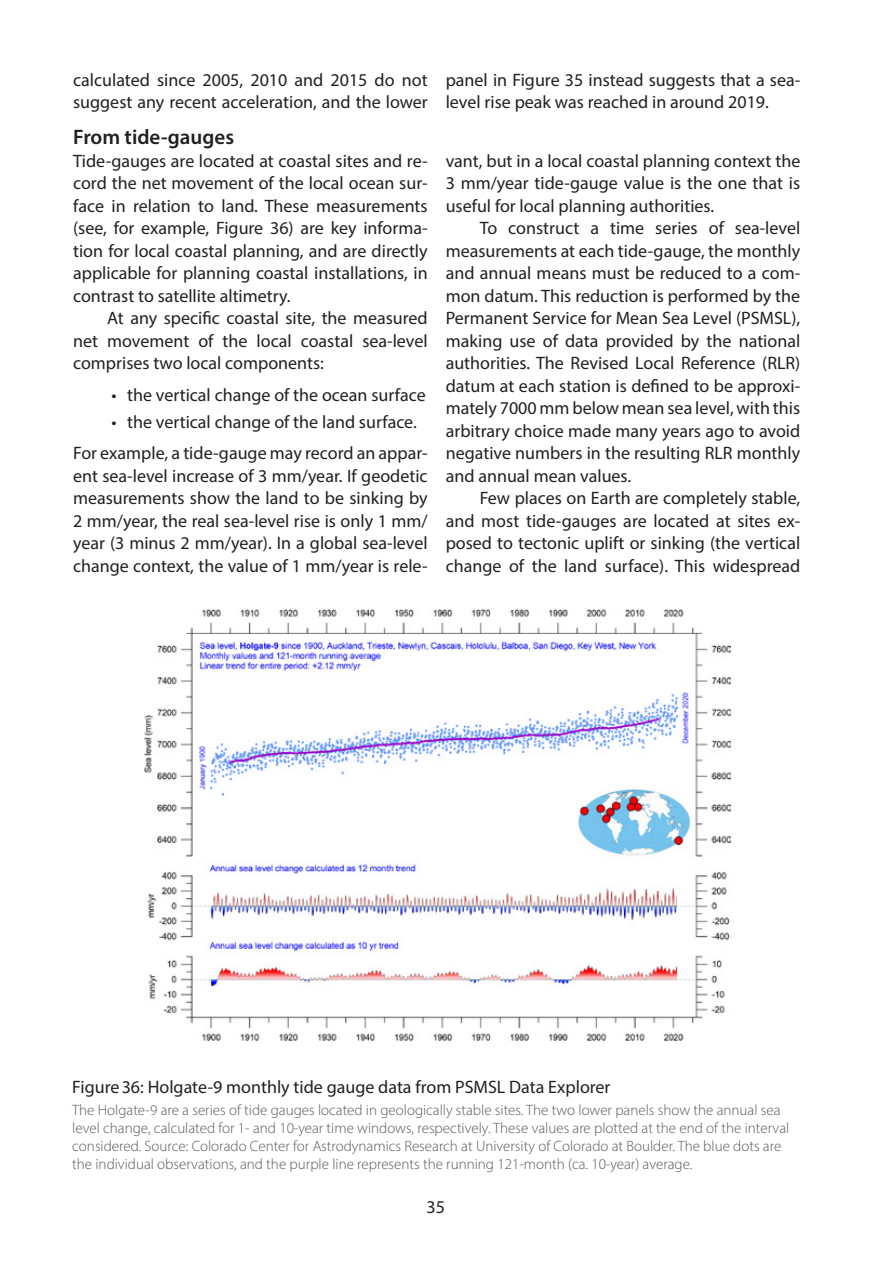
<style>
.page{position:relative;width:893px;height:1263px;background:#fff}
.page>*{position:absolute;margin:0;border:0;box-sizing:border-box;transform-origin:0 0}
.Subsection{font:600 21px "Myriad Pro";color:#231f20}
.Body{font:18px/22.5px "Myriad Pro";color:#231f20;text-align:justify}
.First{font:18px/22.5px "Myriad Pro";color:#231f20;text-align:justify}
.Legend{font:300 15px/18px "Myriad Pro";color:#57585a}
</style>
<div class="page">
<img style="left:144px;top:609px;width:586px;height:432px">
<p class="Body" style="left:73px;top:68px;width:356px">calculated since 2005, 2010 and 2015 do not suggest any recent acceleration, and the lower</p>
<p class="Body" style="left:446px;top:68px;width:356px">panel in Figure 35 instead suggests that a sea&shy;level rise peak was reached in around 2019.</p>
<p class="Subsection" style="left:73px;top:124px;width:162px">From tide-gauges</p>
<p class="First" style="left:73px;top:149px;width:356px">Tide-gauges are located at coastal sites and re&shy;cord the net movement of the local ocean sur&shy;face in relation to land. These measurements (see, for example, Figure 36) are key informa&shy;tion for local coastal planning, and are directly applicable for planning coastal installations, in contrast to satellite altimetry.</p>
<p class="Body" style="left:73px;top:307px;width:356px;text-indent:34px">At any specific coastal site, the measured net movement of the local coastal sea-level comprises two local components:</p>
<p class="Body" style="left:111px;top:383px;width:316px">• the vertical change of the ocean surface</p>
<p class="Body" style="left:111px;top:410px;width:307px">• the vertical change of the land surface.</p>
<p class="First" style="left:73px;top:442px;width:356px">For example, a tide-gauge may record an appar&shy;ent sea-level increase of 3 mm/year. If geodetic measurements show the land to be sinking by 2 mm/year, the real sea-level rise is only 1 mm/ year (3 minus 2 mm/year). In a global sea-level change context, the value of 1 mm/year is rele-</p>
<p class="First" style="left:446px;top:149px;width:356px">vant, but in a local coastal planning context the 3 mm/year tide-gauge value is the one that is useful for local planning authorities.</p>
<p class="Body" style="left:446px;top:217px;width:356px;text-indent:34px">To construct a time series of sea-level measurements at each tide-gauge, the monthly and annual means must be reduced to a com&shy;mon datum. This reduction is performed by the Permanent Service for Mean Sea Level (PSMSL), making use of data provided by the national authorities. The Revised Local Reference (RLR) datum at each station is defined to be approxi&shy;mately 7000 mm below mean sea level, with this arbitrary choice made many years ago to avoid negative numbers in the resulting RLR monthly and annual mean values.</p>
<p class="Body" style="left:446px;top:487px;width:356px;text-indent:34px">Few places on Earth are completely stable, and most tide-gauges are located at sites ex&shy;posed to tectonic uplift or sinking (the vertical change of the land surface). This widespread</p>
<p class="Body" style="left:72px;top:1075px;width:540px">Figure36: Holgate-9 monthly tide gauge data from PSMSL Data Explorer</p>
<p class="Legend" style="left:72px;top:1101px;width:718px">The Holgate-9 are a series of tide gauges located in geologically stable sites. The two lower panels show the annual sea level change, calculated for 1- and 10-year time windows, respectively. These values are plotted at the end of the interval considered. Source: Colorado Center for Astrodynamics Research at University of Colorado at Boulder. The blue dots are the individual observations, and the purple line represents the running 121-month (ca. 10-year) average.</p>
<p class="Body" style="left:427px;top:1195px;width:20px">35</p>
</div>
